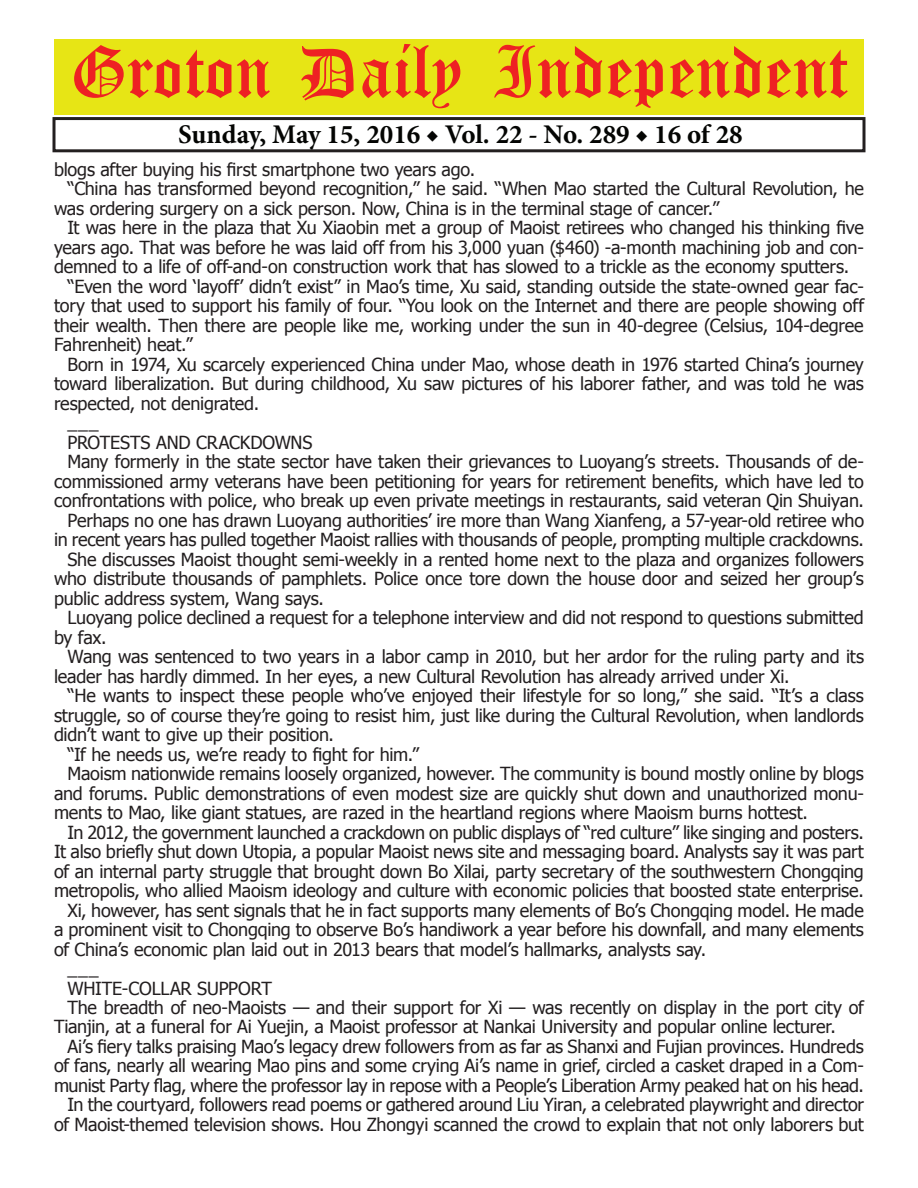
<style>
.page{position:relative;width:918px;height:1188px;background:#fff}
.page>*{position:absolute;margin:0;border:0;box-sizing:border-box;transform-origin:0 0}
.t1{font:54px "Old English Five";color:#ee2123}
.t2{font:700 27px "Minion Pro";color:#040503}
.t3{font:18px "Tahoma";letter-spacing:-.015em;color:#231f20}
</style>
<div class="page">
<div style="left:52px;top:117px;width:814px;height:35px;border:3px solid #231f20"></div>
<div style="left:54px;top:40px;width:810px;height:75px;background:#e7e515"></div>
<h1 class="t1" style="left:70px;top:47px;width:779px">Groton Daily Independent</h1>
<h2 class="t2" style="left:178px;top:116px;width:566px">Sunday, May 15, 2016 ◆ Vol. 22 - No. 289 ◆ 16 of 28</h2>
<p class="t3" style="left:54px;top:157px;width:423px">blogs after buying his first smartphone two years ago.</p>
<p class="t3" style="left:68px;top:177px;width:798px">“China has transformed beyond recognition,” he said. “When Mao started the Cultural Revolution, he</p>
<p class="t3" style="left:54px;top:196px;width:667px">was ordering surgery on a sick person. Now, China is in the terminal stage of cancer.”</p>
<p class="t3" style="left:68px;top:216px;width:798px">It was here in the plaza that Xu Xiaobin met a group of Maoist retirees who changed his thinking five</p>
<p class="t3" style="left:54px;top:235px;width:812px">years ago. That was before he was laid off from his 3,000 yuan ($460) -a-month machining job and con-</p>
<p class="t3" style="left:54px;top:255px;width:797px">demned to a life of off-and-on construction work that has slowed to a trickle as the economy sputters.</p>
<p class="t3" style="left:68px;top:274px;width:798px">“Even the word ‘layoff’ didn’t exist” in Mao’s time, Xu said, standing outside the state-owned gear fac-</p>
<p class="t3" style="left:54px;top:294px;width:812px">tory that used to support his family of four. “You look on the Internet and there are people showing off</p>
<p class="t3" style="left:54px;top:313px;width:811px">their wealth. Then there are people like me, working under the sun in 40-degree (Celsius, 104-degree</p>
<p class="t3" style="left:54px;top:333px;width:140px">Fahrenheit) heat.”</p>
<p class="t3" style="left:68px;top:352px;width:798px">Born in 1974, Xu scarcely experienced China under Mao, whose death in 1976 started China’s journey</p>
<p class="t3" style="left:54px;top:372px;width:811px">toward liberalization. But during childhood, Xu saw pictures of his laborer father, and was told he was</p>
<p class="t3" style="left:54px;top:391px;width:207px">respected, not denigrated.</p>
<p class="t3" style="left:68px;top:411px;width:33px">___</p>
<p class="t3" style="left:68px;top:430px;width:246px">PROTESTS AND CRACKDOWNS</p>
<p class="t3" style="left:68px;top:450px;width:798px">Many formerly in the state sector have taken their grievances to Luoyang’s streets. Thousands of de-</p>
<p class="t3" style="left:54px;top:469px;width:811px">commissioned army veterans have been petitioning for years for retirement benefits, which have led to</p>
<p class="t3" style="left:54px;top:489px;width:811px">confrontations with police, who break up even private meetings in restaurants, said veteran Qin Shuiyan.</p>
<p class="t3" style="left:68px;top:508px;width:798px">Perhaps no one has drawn Luoyang authorities’ ire more than Wang Xianfeng, a 57-year-old retiree who</p>
<p class="t3" style="left:54px;top:528px;width:811px">in recent years has pulled together Maoist rallies with thousands of people, prompting multiple crackdowns.</p>
<p class="t3" style="left:68px;top:547px;width:798px">She discusses Maoist thought semi-weekly in a rented home next to the plaza and organizes followers</p>
<p class="t3" style="left:54px;top:567px;width:811px">who distribute thousands of pamphlets. Police once tore down the house door and seized her group’s</p>
<p class="t3" style="left:54px;top:586px;width:272px">public address system, Wang says.</p>
<p class="t3" style="left:68px;top:606px;width:798px">Luoyang police declined a request for a telephone interview and did not respond to questions submitted</p>
<p class="t3" style="left:54px;top:625px;width:54px">by fax.</p>
<p class="t3" style="left:68px;top:645px;width:798px">Wang was sentenced to two years in a labor camp in 2010, but her ardor for the ruling party and its</p>
<p class="t3" style="left:54px;top:664px;width:737px">leader has hardly dimmed. In her eyes, a new Cultural Revolution has already arrived under Xi.</p>
<p class="t3" style="left:68px;top:683px;width:798px">“He wants to inspect these people who’ve enjoyed their lifestyle for so long,” she said. “It’s a class</p>
<p class="t3" style="left:54px;top:703px;width:811px">struggle, so of course they’re going to resist him, just like during the Cultural Revolution, when landlords</p>
<p class="t3" style="left:54px;top:722px;width:282px">didn’t want to give up their position.</p>
<p class="t3" style="left:68px;top:742px;width:353px">“If he needs us, we’re ready to fight for him.”</p>
<p class="t3" style="left:68px;top:761px;width:798px">Maoism nationwide remains loosely organized, however. The community is bound mostly online by blogs</p>
<p class="t3" style="left:54px;top:781px;width:812px">and forums. Public demonstrations of even modest size are quickly shut down and unauthorized monu-</p>
<p class="t3" style="left:54px;top:800px;width:756px">ments to Mao, like giant statues, are razed in the heartland regions where Maoism burns hottest.</p>
<p class="t3" style="left:68px;top:820px;width:798px">In 2012, the government launched a crackdown on public displays of “red culture” like singing and posters.</p>
<p class="t3" style="left:54px;top:839px;width:811px">It also briefly shut down Utopia, a popular Maoist news site and messaging board. Analysts say it was part</p>
<p class="t3" style="left:54px;top:859px;width:811px">of an internal party struggle that brought down Bo Xilai, party secretary of the southwestern Chongqing</p>
<p class="t3" style="left:54px;top:878px;width:811px">metropolis, who allied Maoism ideology and culture with economic policies that boosted state enterprise.</p>
<p class="t3" style="left:68px;top:898px;width:798px">Xi, however, has sent signals that he in fact supports many elements of Bo’s Chongqing model. He made</p>
<p class="t3" style="left:54px;top:917px;width:811px">a prominent visit to Chongqing to observe Bo’s handiwork a year before his downfall, and many elements</p>
<p class="t3" style="left:54px;top:937px;width:654px">of China’s economic plan laid out in 2013 bears that model’s hallmarks, analysts say.</p>
<p class="t3" style="left:68px;top:956px;width:33px">___</p>
<p class="t3" style="left:68px;top:976px;width:206px">WHITE-COLLAR SUPPORT</p>
<p class="t3" style="left:68px;top:995px;width:798px">The breadth of neo-Maoists — and their support for Xi — was recently on display in the port city of</p>
<p class="t3" style="left:54px;top:1015px;width:783px">Tianjin, at a funeral for Ai Yuejin, a Maoist professor at Nankai University and popular online lecturer.</p>
<p class="t3" style="left:68px;top:1034px;width:798px">Ai’s fiery talks praising Mao’s legacy drew followers from as far as Shanxi and Fujian provinces. Hundreds</p>
<p class="t3" style="left:54px;top:1054px;width:812px">of fans, nearly all wearing Mao pins and some crying Ai’s name in grief, circled a casket draped in a Com-</p>
<p class="t3" style="left:54px;top:1073px;width:812px">munist Party flag, where the professor lay in repose with a People’s Liberation Army peaked hat on his head.</p>
<p class="t3" style="left:68px;top:1093px;width:798px">In the courtyard, followers read poems or gathered around Liu Yiran, a celebrated playwright and director</p>
<p class="t3" style="left:54px;top:1112px;width:811px">of Maoist-themed television shows. Hou Zhongyi scanned the crowd to explain that not only laborers but</p>
</div>
